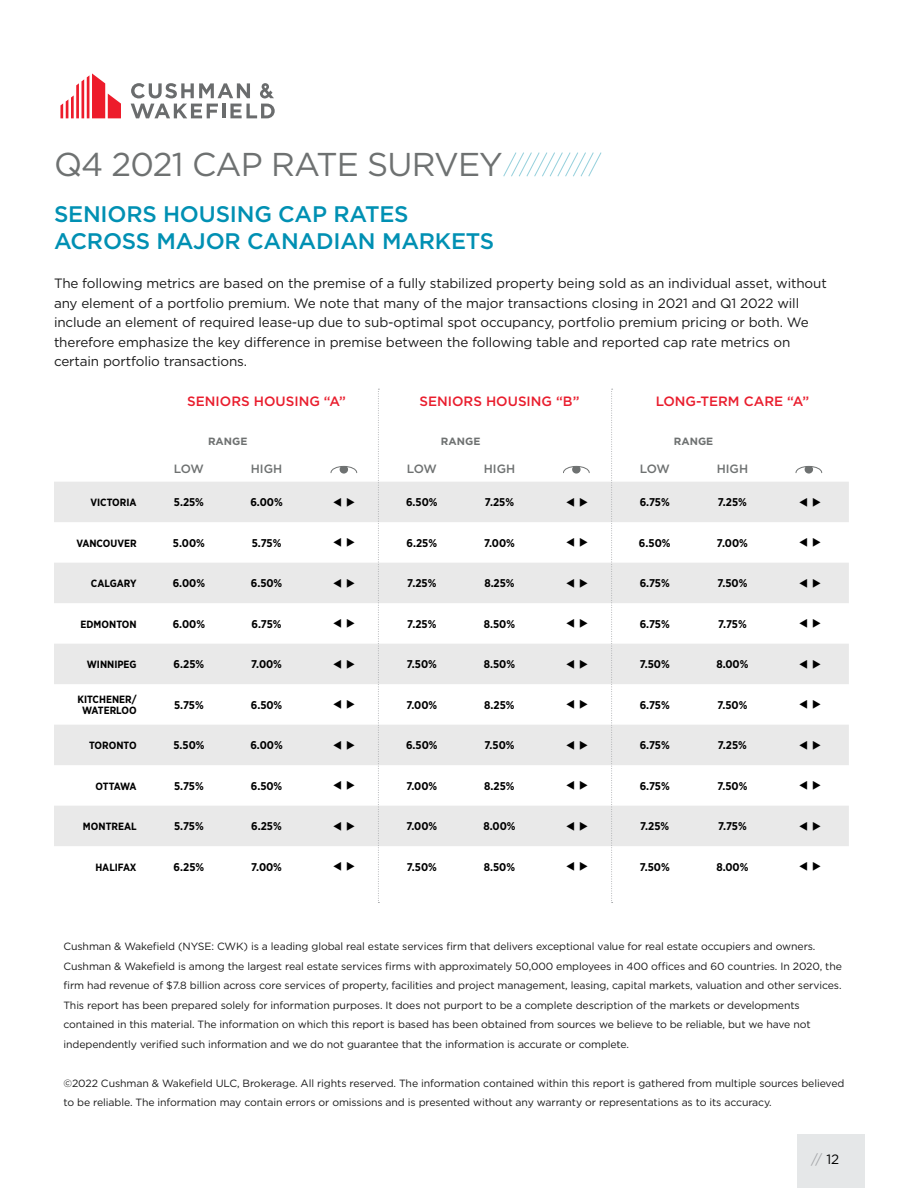
<style>
.page{position:relative;width:918px;height:1188px;background:#fff}
.page>*{position:absolute;margin:0;border:0;box-sizing:border-box;transform-origin:0 0}
.t1{font:33px "Gotham";letter-spacing:-.025em;color:#6e7171}
.t2{font:500 22.5px/27px "Gotham";letter-spacing:-.01em;color:#0090b3}
.t3{font:13.5px/19.5px "Gotham";letter-spacing:-.01em;color:#1a1a1a}
.t4{font:500 13.5px "Gotham";color:#e91d2d}
.t5{font:13.5px "Gotham";color:#a5a7aa}
.t6{font:500 12px "Gotham";color:#6e7171}
.t7{font:700 11.25px "Gotham Narrow";color:#000}
.t8{font:10.5px/19.5px "Gotham";letter-spacing:-.01em;color:#1a1a1a}
.t9{font:700 10.5px/11.2px "Gotham Narrow";color:#000;text-align:center}
.t10{font:700 10.5px "Gotham";color:#6e7171}
.s1{color:#000}
</style>
<div class="page">
<div style="left:797px;top:1134px;width:68px;height:54px;background:#e5e7e8"></div>
<hr style="left:917px;top:0;width:1px;height:1188px;background:#adafb2">
<svg style="left:60px;top:73px;width:61px;height:45px"></svg>
<svg style="left:131px;top:83px;width:144px;height:35px"></svg>
<svg style="left:54px;top:482px;width:795px;height:364px;fill:#e9e9e9"></svg>
<svg style="left:795px;top:466px;width:28px;height:8px"></svg>
<svg style="left:563px;top:466px;width:27px;height:8px"></svg>
<svg style="left:330px;top:466px;width:28px;height:8px"></svg>
<svg style="left:611px;top:389px;width:2px;height:514px"></svg>
<svg style="left:378px;top:389px;width:1px;height:514px"></svg>
<svg style="left:503px;top:152px;width:99px;height:25px"></svg>
<svg style="left:334px;top:498px;width:21px;height:9px"></svg>
<svg style="left:567px;top:498px;width:21px;height:9px"></svg>
<svg style="left:799px;top:498px;width:22px;height:9px"></svg>
<svg style="left:334px;top:538px;width:21px;height:9px"></svg>
<svg style="left:567px;top:538px;width:21px;height:9px"></svg>
<svg style="left:799px;top:538px;width:22px;height:9px"></svg>
<svg style="left:334px;top:579px;width:21px;height:9px"></svg>
<svg style="left:567px;top:579px;width:21px;height:9px"></svg>
<svg style="left:799px;top:579px;width:22px;height:9px"></svg>
<svg style="left:334px;top:619px;width:21px;height:9px"></svg>
<svg style="left:567px;top:619px;width:21px;height:9px"></svg>
<svg style="left:799px;top:619px;width:22px;height:9px"></svg>
<svg style="left:334px;top:660px;width:21px;height:9px"></svg>
<svg style="left:567px;top:660px;width:21px;height:9px"></svg>
<svg style="left:799px;top:660px;width:22px;height:9px"></svg>
<svg style="left:334px;top:700px;width:21px;height:9px"></svg>
<svg style="left:567px;top:700px;width:21px;height:9px"></svg>
<svg style="left:799px;top:700px;width:22px;height:9px"></svg>
<svg style="left:334px;top:741px;width:21px;height:9px"></svg>
<svg style="left:567px;top:741px;width:21px;height:9px"></svg>
<svg style="left:799px;top:741px;width:22px;height:9px"></svg>
<svg style="left:334px;top:781px;width:21px;height:9px"></svg>
<svg style="left:567px;top:781px;width:21px;height:9px"></svg>
<svg style="left:799px;top:781px;width:22px;height:9px"></svg>
<svg style="left:334px;top:822px;width:21px;height:9px"></svg>
<svg style="left:567px;top:822px;width:21px;height:9px"></svg>
<svg style="left:799px;top:822px;width:22px;height:9px"></svg>
<h1 class="t1" style="left:54px;top:143px;width:450px">Q4 2021 CAP RATE SURVEY</h1>
<h2 class="t2" style="left:54px;top:200px;width:442px">SENIORS HOUSING CAP RATES<br>ACROSS MAJOR CANADIAN MARKETS</h2>
<p class="t3" style="left:54px;top:273px;width:774px">The following metrics are based on the premise of a fully stabilized property being sold as an individual asset, without any element of a portfolio premium. We note that many of the major transactions closing in 2021 and Q1 2022 will include an element of required lease-up due to sub-optimal spot occupancy, portfolio premium pricing or both. We therefore emphasize the key difference in premise between the following table and reported cap rate metrics on certain portfolio transactions.</p>
<p class="t4" style="left:187px;top:392px;width:160px">SENIORS HOUSING “A”</p>
<p class="t4" style="left:419px;top:392px;width:162px">SENIORS HOUSING “B”</p>
<p class="t4" style="left:656px;top:392px;width:155px">LONG-TERM CARE “A”</p>
<p class="t10" style="left:208px;top:435px;width:41px">RANGE</p>
<p class="t10" style="left:441px;top:435px;width:41px">RANGE</p>
<p class="t10" style="left:674px;top:435px;width:41px">RANGE</p>
<p class="t6" style="left:174px;top:461px;width:32px">LOW</p>
<p class="t6" style="left:251px;top:461px;width:33px">HIGH</p>
<p class="t6" style="left:407px;top:461px;width:32px">LOW</p>
<p class="t6" style="left:484px;top:461px;width:33px">HIGH</p>
<p class="t6" style="left:640px;top:461px;width:32px">LOW</p>
<p class="t6" style="left:717px;top:461px;width:33px">HIGH</p>
<p class="t9" style="left:90px;top:497px;width:48px">VICTORIA</p>
<p class="t7" style="left:174px;top:495px;width:32px">5.25%</p>
<p class="t7" style="left:250px;top:495px;width:34px">6.00%</p>
<p class="t7" style="left:406px;top:495px;width:33px">6.50%</p>
<p class="t7" style="left:485px;top:495px;width:31px">7.25%</p>
<p class="t7" style="left:640px;top:495px;width:32px">6.75%</p>
<p class="t7" style="left:718px;top:495px;width:31px">7.25%</p>
<p class="t9" style="left:76px;top:537px;width:62px">VANCOUVER</p>
<p class="t7" style="left:173px;top:536px;width:33px">5.00%</p>
<p class="t7" style="left:252px;top:536px;width:31px">5.75%</p>
<p class="t7" style="left:407px;top:536px;width:32px">6.25%</p>
<p class="t7" style="left:484px;top:536px;width:32px">7.00%</p>
<p class="t7" style="left:639px;top:536px;width:33px">6.50%</p>
<p class="t7" style="left:717px;top:536px;width:32px">7.00%</p>
<p class="t9" style="left:91px;top:578px;width:47px">CALGARY</p>
<p class="t7" style="left:173px;top:576px;width:34px">6.00%</p>
<p class="t7" style="left:251px;top:576px;width:33px">6.50%</p>
<p class="t7" style="left:407px;top:576px;width:31px">7.25%</p>
<p class="t7" style="left:484px;top:576px;width:32px">8.25%</p>
<p class="t7" style="left:640px;top:576px;width:32px">6.75%</p>
<p class="t7" style="left:717px;top:576px;width:32px">7.50%</p>
<p class="t9" style="left:81px;top:618px;width:58px">EDMONTON</p>
<p class="t7" style="left:173px;top:617px;width:34px">6.00%</p>
<p class="t7" style="left:252px;top:617px;width:32px">6.75%</p>
<p class="t7" style="left:407px;top:617px;width:31px">7.25%</p>
<p class="t7" style="left:484px;top:617px;width:33px">8.50%</p>
<p class="t7" style="left:640px;top:617px;width:32px">6.75%</p>
<p class="t7" style="left:718px;top:617px;width:30px">7.75%</p>
<p class="t9" style="left:87px;top:659px;width:51px">WINNIPEG</p>
<p class="t7" style="left:174px;top:657px;width:32px">6.25%</p>
<p class="t7" style="left:251px;top:657px;width:32px">7.00%</p>
<p class="t7" style="left:407px;top:657px;width:32px">7.50%</p>
<p class="t7" style="left:484px;top:657px;width:33px">8.50%</p>
<p class="t7" style="left:640px;top:657px;width:32px">7.50%</p>
<p class="t7" style="left:716px;top:657px;width:34px">8.00%</p>
<p class="t9" style="left:77px;top:694px;width:61px">KITCHENER/<br>WATERLOO</p>
<p class="t7" style="left:174px;top:698px;width:31px">5.75%</p>
<p class="t7" style="left:251px;top:698px;width:33px">6.50%</p>
<p class="t7" style="left:406px;top:698px;width:32px">7.00%</p>
<p class="t7" style="left:484px;top:698px;width:32px">8.25%</p>
<p class="t7" style="left:640px;top:698px;width:32px">6.75%</p>
<p class="t7" style="left:717px;top:698px;width:32px">7.50%</p>
<p class="t9" style="left:89px;top:740px;width:49px">TORONTO</p>
<p class="t7" style="left:173px;top:738px;width:33px">5.50%</p>
<p class="t7" style="left:250px;top:738px;width:34px">6.00%</p>
<p class="t7" style="left:406px;top:738px;width:33px">6.50%</p>
<p class="t7" style="left:484px;top:738px;width:32px">7.50%</p>
<p class="t7" style="left:640px;top:738px;width:32px">6.75%</p>
<p class="t7" style="left:718px;top:738px;width:31px">7.25%</p>
<p class="t9" style="left:96px;top:780px;width:43px">OTTAWA</p>
<p class="t7" style="left:174px;top:779px;width:31px">5.75%</p>
<p class="t7" style="left:251px;top:779px;width:33px">6.50%</p>
<p class="t7" style="left:406px;top:779px;width:32px">7.00%</p>
<p class="t7" style="left:484px;top:779px;width:32px">8.25%</p>
<p class="t7" style="left:640px;top:779px;width:32px">6.75%</p>
<p class="t7" style="left:717px;top:779px;width:32px">7.50%</p>
<p class="t9" style="left:83px;top:821px;width:55px">MONTREAL</p>
<p class="t7" style="left:174px;top:819px;width:31px">5.75%</p>
<p class="t7" style="left:251px;top:819px;width:32px">6.25%</p>
<p class="t7" style="left:406px;top:819px;width:32px">7.00%</p>
<p class="t7" style="left:483px;top:819px;width:34px">8.00%</p>
<p class="t7" style="left:640px;top:819px;width:31px">7.25%</p>
<p class="t7" style="left:718px;top:819px;width:30px">7.75%</p>
<p class="t9" style="left:95px;top:861px;width:43px">HALIFAX</p>
<p class="t7" style="left:174px;top:860px;width:32px">6.25%</p>
<p class="t7" style="left:251px;top:860px;width:32px">7.00%</p>
<p class="t7" style="left:407px;top:860px;width:32px">7.50%</p>
<p class="t7" style="left:484px;top:860px;width:33px">8.50%</p>
<p class="t7" style="left:640px;top:860px;width:32px">7.50%</p>
<p class="t7" style="left:716px;top:860px;width:34px">8.00%</p>
<p class="t8" style="left:63px;top:936px;width:780px">Cushman &amp; Wakefield (NYSE: CWK) is a leading global real estate services firm that delivers exceptional value for real estate occupiers and owners.<br>Cushman &amp; Wakefield is among the largest real estate services firms with approximately 50,000 employees in 400 offices and 60 countries. In 2020, the firm had revenue of $7.8 billion across core services of property, facilities and project management, leasing, capital markets, valuation and other services.<br>This report has been prepared solely for information purposes. It does not purport to be a complete description of the markets or developments contained in this material. The information on which this report is based has been obtained from sources we believe to be reliable, but we have not independently verified such information and we do not guarantee that the information is accurate or complete.</p>
<p class="t8" style="left:63px;top:1073px;width:782px">©2022 Cushman &amp; Wakefield ULC, Brokerage. All rights reserved. The information contained within this report is gathered from multiple sources believed to be reliable. The information may contain errors or omissions and is presented without any warranty or representations as to its accuracy.</p>
<p class="t5" style="left:811px;top:1151px;width:30px">// <span class="s1">12</span></p>
</div>
